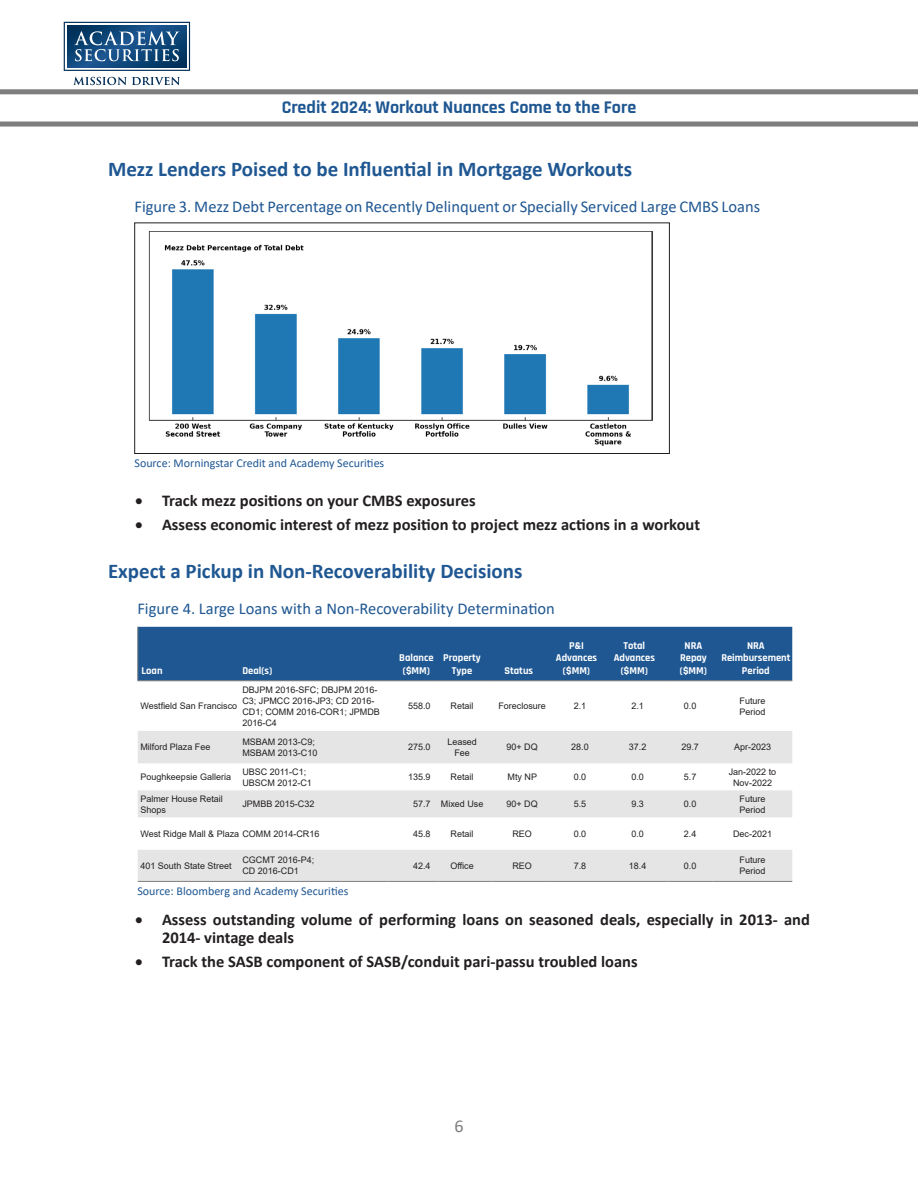
<style>
.page{position:relative;width:918px;height:1188px;background:#fff}
.page>*{position:absolute;margin:0;border:0;box-sizing:border-box;transform-origin:0 0}
.Section_Head{font:700 21px "Calibri";color:#1f5792}
.t1{font:700 18px "Rajdhani";color:#1f5792}
.t2{font:18px "Calibri";color:#7e7e7e}
.t3{font:700 16.5px/17.9px "Calibri";color:#231f20}
.Figure_Title{font:16.5px "Calibri";color:#1f5792}
.Figure_Note{font:12px "Calibri";color:#1f5792}
.t4{font:700 10.5px/12.6px "Rajdhani";color:#fff;text-align:center}
.t5{font:9px/10.8px "Arial";color:#231f20}
</style>
<div class="page">
<svg style="left:64px;top:22px;width:126px;height:49px;background:#436e95"></svg>
<svg style="left:73px;top:77px;width:107px;height:8px"></svg>
<div style="left:0;top:89px;width:918px;height:5px;background:#7e7e7e"></div>
<div style="left:0;top:122px;width:918px;height:5px;background:#7e7e7e"></div>
<img style="left:149px;top:231px;width:503px;height:215px">
<div style="left:135px;top:223px;width:535px;height:231px;border:1px solid #231f20"></div>
<div style="left:138px;top:627px;width:654px;height:53px;background:#1f5792"></div>
<svg style="left:138px;top:731px;width:654px;height:150px;fill:#e5e5e5"></svg>
<hr style="left:137px;top:627px;width:1px;height:53px;background:#7e7e7e">
<hr style="left:137px;top:680px;width:104px;height:1px;background:#7e7e7e">
<hr style="left:241px;top:680px;width:147px;height:1px;background:#7e7e7e">
<hr style="left:388px;top:680px;width:50px;height:1px;background:#7e7e7e">
<hr style="left:438px;top:680px;width:54px;height:1px;background:#7e7e7e">
<hr style="left:492px;top:680px;width:60px;height:1px;background:#7e7e7e">
<hr style="left:552px;top:680px;width:56px;height:1px;background:#7e7e7e">
<hr style="left:608px;top:680px;width:59px;height:1px;background:#7e7e7e">
<hr style="left:667px;top:680px;width:46px;height:1px;background:#7e7e7e">
<hr style="left:713px;top:680px;width:79px;height:1px;background:#7e7e7e">
<hr style="left:138px;top:881px;width:103px;height:1px;background:#7e7e7e">
<hr style="left:241px;top:881px;width:147px;height:1px;background:#7e7e7e">
<hr style="left:388px;top:881px;width:50px;height:1px;background:#7e7e7e">
<hr style="left:438px;top:881px;width:54px;height:1px;background:#7e7e7e">
<hr style="left:492px;top:881px;width:60px;height:1px;background:#7e7e7e">
<hr style="left:552px;top:881px;width:56px;height:1px;background:#7e7e7e">
<hr style="left:608px;top:881px;width:59px;height:1px;background:#7e7e7e">
<hr style="left:667px;top:881px;width:46px;height:1px;background:#7e7e7e">
<hr style="left:713px;top:881px;width:79px;height:1px;background:#7e7e7e">
<h2 class="t1" style="left:282px;top:97px;width:356px">Credit 2024: Workout Nuances Come to the Fore</h2>
<p class="Section_Head" style="left:108px;top:154px;width:526px">Mezz Lenders Poised to be Influential in Mortgage Workouts</p>
<p class="Figure_Title" style="left:135px;top:195px;width:627px">Figure 3. Mezz Debt Percentage on Recently Delinquent or Specially Serviced Large CMBS Loans</p>
<p class="Figure_Note" style="left:135px;top:454px;width:251px">Source: Morningstar Credit and Academy Securities</p>
<p class="t3" style="left:135px;top:491px;width:342px">• Track mezz positions on your CMBS exposures</p>
<p class="t3" style="left:135px;top:516px;width:567px">• Assess economic interest of mezz position to project mezz actions in a workout</p>
<p class="Section_Head" style="left:108px;top:556px;width:416px">Expect a Pickup in Non-Recoverability Decisions</p>
<p class="Figure_Title" style="left:137px;top:597px;width:419px">Figure 4. Large Loans with a Non-Recoverability Determination</p>
<p class="t4" style="left:142px;top:665px;width:22px">Loan</p>
<p class="t4" style="left:242px;top:665px;width:32px">Deal(s)</p>
<p class="t4" style="left:399px;top:652px;width:36px">Balance ($MM)</p>
<p class="t4" style="left:443px;top:652px;width:39px">Property<br>Type</p>
<p class="t4" style="left:505px;top:665px;width:30px">Status</p>
<p class="t4" style="left:556px;top:639px;width:43px">P&amp;I<br>Advances ($MM)</p>
<p class="t4" style="left:614px;top:639px;width:43px">Total<br>Advances ($MM)</p>
<p class="t4" style="left:680px;top:639px;width:29px">NRA<br>Repay ($MM)</p>
<p class="t4" style="left:747px;top:639px;width:19px">NRA</p>
<p class="t4" style="left:721px;top:652px;width:71px">Reimbursement<br>Period</p>
<p class="t5" style="left:242px;top:685px;width:139px">DBJPM 2016-SFC; DBJPM 2016-<br>C3; JPMCC 2016-JP3; CD 2016-<br>CD1; COMM 2016-COR1; JPMDB<br>2016-C4</p>
<p class="t5" style="left:140px;top:701px;width:98px">Westfield San Francisco</p>
<p class="t5" style="left:408px;top:701px;width:24px">558.0</p>
<p class="t5" style="left:451px;top:701px;width:25px">Retail</p>
<p class="t5" style="left:498px;top:701px;width:49px">Foreclosure</p>
<p class="t5" style="left:574px;top:701px;width:14px">2.1</p>
<p class="t5" style="left:631px;top:701px;width:14px">2.1</p>
<p class="t5" style="left:684px;top:701px;width:14px">0.0</p>
<p class="t5" style="left:740px;top:695px;width:28px">Future</p>
<p class="t5" style="left:740px;top:706px;width:28px">Period</p>
<p class="t5" style="left:140px;top:742px;width:72px">Milford Plaza Fee</p>
<p class="t5" style="left:242px;top:736px;width:74px">MSBAM 2013-C9;</p>
<p class="t5" style="left:242px;top:747px;width:77px">MSBAM 2013-C10</p>
<p class="t5" style="left:408px;top:742px;width:24px">275.0</p>
<p class="t5" style="left:447px;top:736px;width:31px;text-align:center">Leased<br>Fee</p>
<p class="t5" style="left:507px;top:742px;width:33px">90+ DQ</p>
<p class="t5" style="left:571px;top:742px;width:19px">28.0</p>
<p class="t5" style="left:629px;top:742px;width:19px">37.2</p>
<p class="t5" style="left:681px;top:742px;width:19px">29.7</p>
<p class="t5" style="left:734px;top:742px;width:39px">Apr-2023</p>
<p class="t5" style="left:140px;top:772px;width:92px">Poughkeepsie Galleria</p>
<p class="t5" style="left:242px;top:766px;width:65px">UBSC 2011-C1;</p>
<p class="t5" style="left:242px;top:777px;width:71px">UBSCM 2012-C1</p>
<p class="t5" style="left:408px;top:772px;width:24px">135.9</p>
<p class="t5" style="left:451px;top:772px;width:25px">Retail</p>
<p class="t5" style="left:508px;top:772px;width:31px">Mty NP</p>
<p class="t5" style="left:574px;top:772px;width:14px">0.0</p>
<p class="t5" style="left:631px;top:772px;width:14px">0.0</p>
<p class="t5" style="left:684px;top:772px;width:14px">5.7</p>
<p class="t5" style="left:729px;top:766px;width:49px;text-align:center">Jan-2022 to<br>Nov-2022</p>
<p class="t5" style="left:140px;top:793px;width:84px">Palmer House Retail<br>Shops</p>
<p class="t5" style="left:242px;top:799px;width:74px">JPMBB 2015-C32</p>
<p class="t5" style="left:413px;top:799px;width:19px">57.7</p>
<p class="t5" style="left:441px;top:799px;width:44px">Mixed Use</p>
<p class="t5" style="left:507px;top:799px;width:33px">90+ DQ</p>
<p class="t5" style="left:574px;top:799px;width:14px">5.5</p>
<p class="t5" style="left:631px;top:799px;width:14px">9.3</p>
<p class="t5" style="left:684px;top:799px;width:14px">0.0</p>
<p class="t5" style="left:740px;top:793px;width:28px">Future</p>
<p class="t5" style="left:740px;top:804px;width:28px">Period</p>
<p class="t5" style="left:140px;top:828px;width:180px">West Ridge Mall &amp; Plaza COMM 2014-CR16</p>
<p class="t5" style="left:413px;top:828px;width:19px">45.8</p>
<p class="t5" style="left:451px;top:828px;width:25px">Retail</p>
<p class="t5" style="left:512px;top:828px;width:21px">REO</p>
<p class="t5" style="left:574px;top:828px;width:14px">0.0</p>
<p class="t5" style="left:631px;top:828px;width:14px">0.0</p>
<p class="t5" style="left:684px;top:828px;width:14px">2.4</p>
<p class="t5" style="left:733px;top:828px;width:41px">Dec-2021</p>
<p class="t5" style="left:140px;top:860px;width:93px">401 South State Street</p>
<p class="t5" style="left:242px;top:855px;width:73px">CGCMT 2016-P4;</p>
<p class="t5" style="left:242px;top:866px;width:58px">CD 2016-CD1</p>
<p class="t5" style="left:740px;top:855px;width:28px">Future</p>
<p class="t5" style="left:740px;top:866px;width:28px">Period</p>
<p class="t5" style="left:413px;top:860px;width:19px">42.4</p>
<p class="t5" style="left:450px;top:860px;width:25px">Office</p>
<p class="t5" style="left:512px;top:860px;width:21px">REO</p>
<p class="t5" style="left:574px;top:860px;width:14px">7.8</p>
<p class="t5" style="left:629px;top:860px;width:19px">18.4</p>
<p class="t5" style="left:684px;top:860px;width:14px">0.0</p>
<p class="Figure_Note" style="left:137px;top:883px;width:212px">Source: Bloomberg and Academy Securities</p>
<p class="t3" style="left:162px;top:910px;width:650px;text-indent:-27px">• Assess outstanding volume of performing loans on seasoned deals, especially in 2013- and<br>2014- vintage deals</p>
<p class="t3" style="left:135px;top:953px;width:504px">• Track the SASB component of SASB/conduit pari-passu troubled loans</p>
<h2 class="t2" style="left:454px;top:1114px;width:11px">6</h2>
</div>
